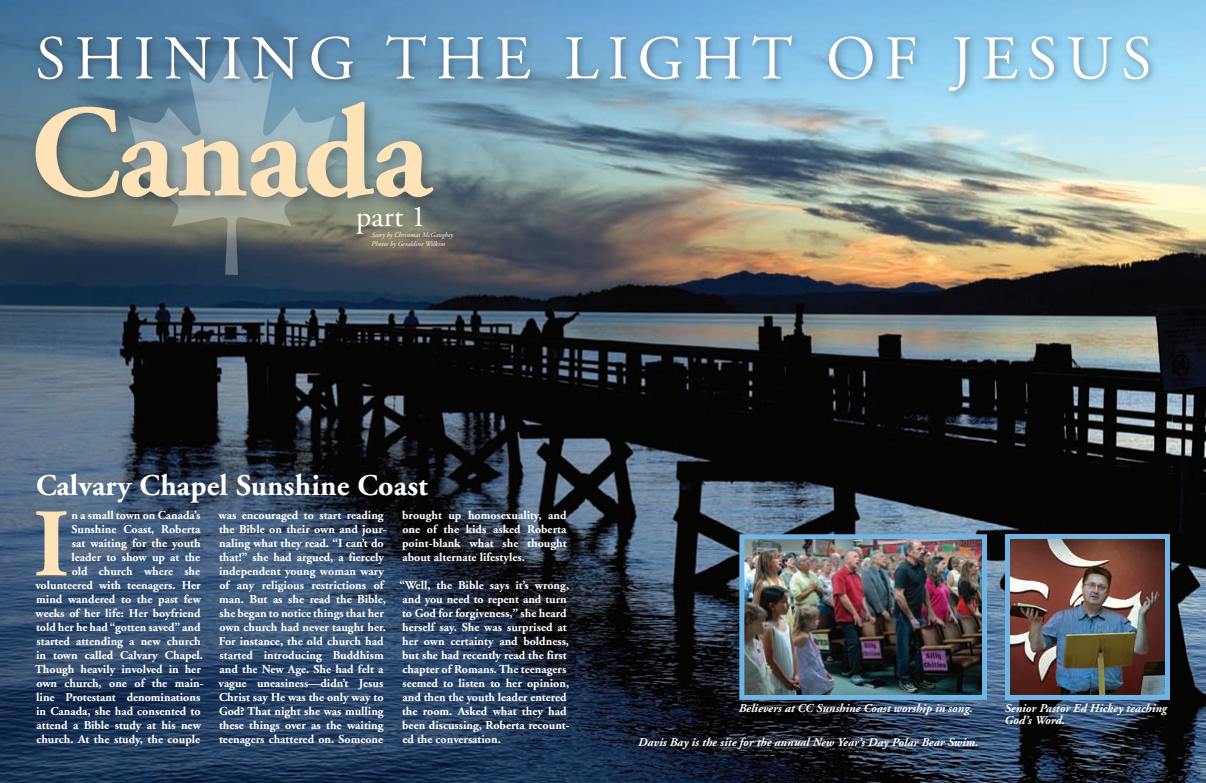
<style>
.page{position:relative;width:1206px;height:783px;background:#fff}
.page>*{position:absolute;margin:0;border:0;box-sizing:border-box;transform-origin:0 0}
.t1{font:700 131px "Adobe Garamond";letter-spacing:-.01em;color:#fee3b9}
.t2{font:700 96.5px "Adobe Garamond";color:#fee3b9}
.t3{font:62px "Adobe Garamond";letter-spacing:.145em;color:#fff}
.t4{font:700 30px "Adobe Garamond";letter-spacing:.005em;color:#fff}
.t5{font:30px "Adobe Garamond";color:#fff}
.t6{font:700 12px/14px "Adobe Garamond";color:#fff}
.t7{font:italic 700 12px/12px "Adobe Garamond";color:#fff}
.t8{font:italic 7px/9px "Adobe Garamond";color:#fff}
</style>
<div class="page">
<img style="left:0;top:0;width:1206px;height:783px">
<svg style="left:224px;top:758px;width:155px;height:10px;background:#213a5c"></svg>
<hr style="left:0;top:757px;width:39px;height:1px;background:#231f20">
<svg style="left:39px;top:314px;width:122px;height:80px;background:#435464"></svg>
<svg style="left:380px;top:416px;width:68px;height:42px;background:#111417"></svg>
<svg style="left:297px;top:405px;width:55px;height:38px;background:#171b1f"></svg>
<svg style="left:429px;top:576px;width:53px;height:50px;background:#1c2b42"></svg>
<svg style="left:517px;top:506px;width:72px;height:62px;background:#2d3844"></svg>
<svg style="left:284px;top:622px;width:128px;height:69px;background:#304c6f"></svg>
<svg style="left:438px;top:476px;width:67px;height:32px;background:#222e3d"></svg>
<svg style="left:202px;top:673px;width:50px;height:44px;background:#1d385c"></svg>
<hr style="left:1167px;top:757px;width:39px;height:1px;background:#231f20">
<svg style="left:125px;top:215px;width:213px;height:60px;background:#525c5d"></svg>
<div style="left:31px;top:29px;width:1129px;height:73px;background:#231f20;opacity:.46"></div>
<img style="left:1011px;top:540px;width:153px;height:154px">
<div style="left:1005px;top:534px;width:165px;height:166px;border:5px solid #6fb4e3"></div>
<div style="left:25px;top:92px;width:424px;height:123px;background:#231f20;opacity:.4"></div>
<img style="left:745px;top:540px;width:236px;height:154px">
<div style="left:739px;top:534px;width:248px;height:166px;border:5px solid #6fb4e3"></div>
<h3 class="t3" style="left:35px;top:26px;width:1118px">SHINING THE LIGHT OF JESUS</h3>
<h1 class="t1" style="left:30px;top:82px;width:401px">Canada</h1>
<h3 class="t5" style="left:356px;top:201px;width:71px">part 1</h3>
<p class="t8" style="left:372px;top:231px;width:83px">Story by Christmas McGaughey<br>Photos by Geraldine Wilkins</p>
<h3 class="t4" style="left:36px;top:469px;width:393px">Calvary Chapel Sunshine Coast</h3>
<h2 class="t2" style="left:34px;top:492px;width:37px">I</h2>
<p class="t6" style="left:35px;top:509px;width:170px;text-align:right">n a small town on Canada’s<br>Sunshine Coast, Roberta<br>sat waiting for the youth<br>leader to show up at the<br>old church where she volunteered with teenagers. Her mind wandered to the past few weeks of her life: Her boyfriend told her he had “gotten saved” and started attending a new church in town called Calvary Chapel.<br>Though heavily involved in her own church, one of the main&shy;line Protestant denominations in Canada, she had consented to attend a Bible study at his new church. At the study, the couple</p>
<p class="t6" style="left:219px;top:509px;width:170px">was encouraged to start reading the Bible on their own and jour&shy;naling what they read. “I can’t do that!” she had argued, a fiercely independent young woman wary of any religious restrictions of man. But as she read the Bible, she began to notice things that her own church had never taught her.<br>For instance, the old church had started introducing Buddhism and the New Age. She had felt a vague uneasiness—didn’t Jesus<br>Christ say He was the only way to<br>God? That night she was mulling these things over as the waiting teenagers chattered on. Someone</p>
<p class="t6" style="left:402px;top:509px;width:166px;text-align:justify">brought up homosexuality, and one of the kids asked Roberta point-blank what she thought about alternate lifestyles.</p>
<p class="t6" style="left:399px;top:579px;width:172px">“Well, the Bible says it’s wrong, and you need to repent and turn to God for forgiveness,” she heard herself say. She was surprised at her own certainty and boldness, but she had recently read the first chapter of Romans. The teenagers seemed to listen to her opinion, and then the youth leader entered the room. Asked what they had been discussing, Roberta recount&shy;ed the conversation.</p>
<p class="t7" style="left:739px;top:703px;width:235px">Believers at CC Sunshine Coast worship in song.</p>
<p class="t7" style="left:638px;top:736px;width:341px">Davis Bay is the site for the annual New Year’s Day Polar Bear Swim.</p>
<p class="t7" style="left:1004px;top:703px;width:164px">Senior Pastor Ed Hickey teaching<br>God’s Word.</p>
</div>
